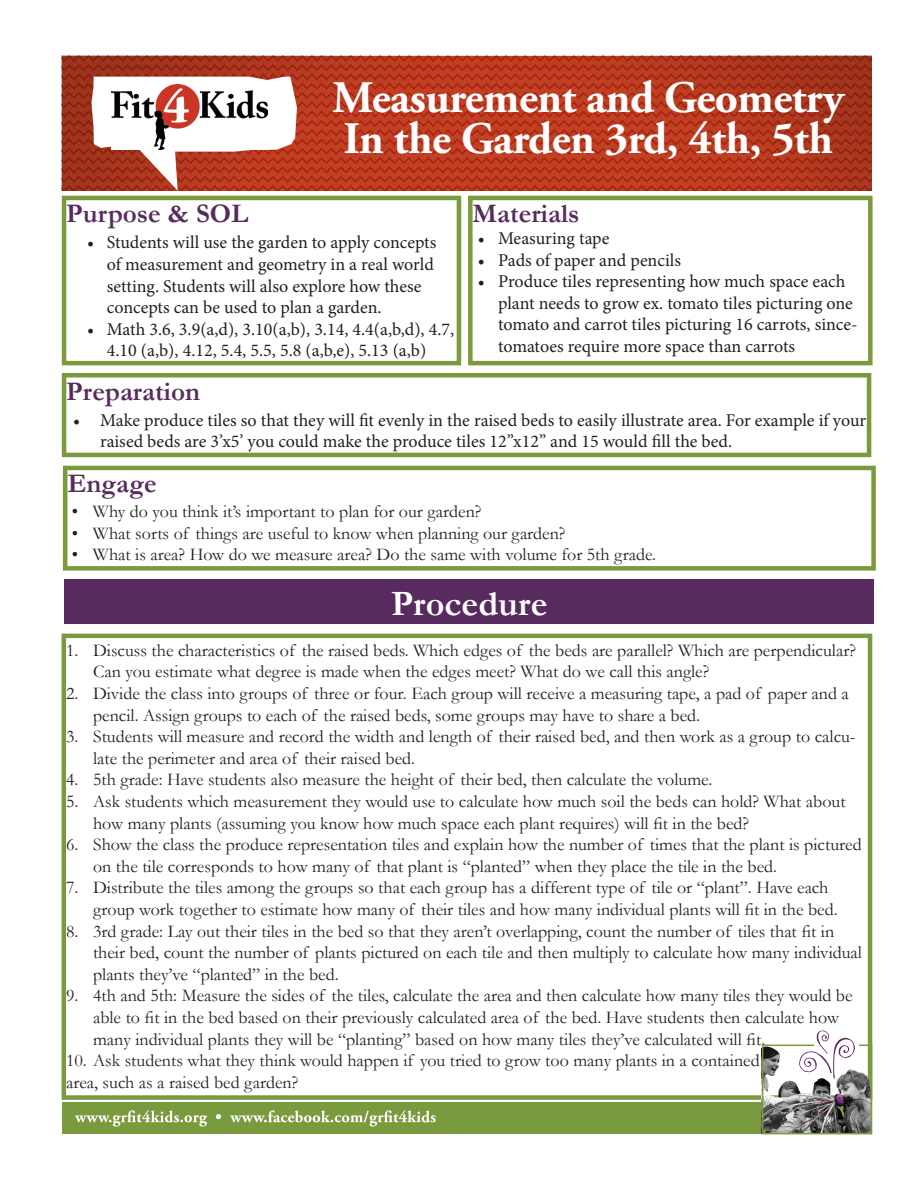
<style>
.page{position:relative;width:918px;height:1188px;background:#fff}
.page>*{position:absolute;margin:0;border:0;box-sizing:border-box;transform-origin:0 0}
.t1{font:700 45px "Adobe Garamond Pro";letter-spacing:-.01em;color:#fff}
.t2{font:700 36px "Garamond";color:#fff}
.t3{font:700 27px "Garamond";color:#582b5f}
.t4{font:18px/21.6px "Garamond";color:#231f20}
.t5{font:18px/21.6px "Minion Pro";color:#231f20}
</style>
<div class="page">
<svg style="left:62px;top:56px;width:810px;height:135px;background:#b3361d"></svg>
<div style="left:62px;top:196px;width:399px;height:169px;border:4px solid #799b3d"></div>
<div style="left:63px;top:466px;width:813px;height:105px;border:4px solid #799b3d"></div>
<div style="left:64px;top:579px;width:810px;height:44px;background:#582b5f"></div>
<svg style="left:61px;top:633px;width:812px;height:469px"></svg>
<div style="left:62px;top:373px;width:809px;height:84px;border:4px solid #799b3d"></div>
<div style="left:468px;top:196px;width:405px;height:169px;border:4px solid #799b3d"></div>
<div style="left:62px;top:1102px;width:810px;height:32px;background:#799b3d"></div>
<img style="left:765px;top:1048px;width:104px;height:83px">
<div style="left:762px;top:1045px;width:110px;height:89px;border:2px solid #799b3d"></div>
<div style="left:815px;top:1043px;width:44px;height:6px;background:#fff"></div>
<svg style="left:799px;top:1031px;width:56px;height:48px"></svg>
<svg style="left:75px;top:1110px;width:361px;height:17px"></svg>
<svg style="left:91px;top:77px;width:206px;height:114px"></svg>
<img style="left:112px;top:85px;width:155px;height:64px">
<p class="t1" style="left:332px;top:72px;width:513px">Measurement and Geometry</p>
<p class="t1" style="left:344px;top:112px;width:491px">In the Garden 3rd, 4th, 5th</p>
<p class="t3" style="left:66px;top:195px;width:184px">Purpose &amp; SOL</p>
<p class="t5" style="left:107px;top:232px;width:331px;text-indent:-20px">• Students will use the garden to apply concepts of measurement and geometry in a real world setting. Students will also explore how these concepts can be used to plan a garden.</p>
<p class="t5" style="left:87px;top:318px;width:368px;text-align:center">• Math 3.6, 3.9(a,d), 3.10(a,b), 3.14, 4.4(a,b,d), 4.7,<br>4.10 (a,b), 4.12, 5.4, 5.5, 5.8 (a,b,e), 5.13 (a,b)</p>
<p class="t3" style="left:473px;top:195px;width:108px">Materials</p>
<p class="t5" style="left:478px;top:228px;width:133px">• Measuring tape</p>
<p class="t5" style="left:478px;top:249px;width:205px">• Pads of paper and pencils</p>
<p class="t5" style="left:498px;top:271px;width:361px;text-indent:-20px">• Produce tiles representing how much space each plant needs to grow ex. tomato tiles picturing one tomato and carrot tiles picturing 16 carrots, since&shy;tomatoes require more space than carrots</p>
<p class="t3" style="left:66px;top:373px;width:135px">Preparation</p>
<p class="t5" style="left:100px;top:409px;width:768px;text-indent:-27px">• Make produce tiles so that they will fit evenly in the raised beds to easily illustrate area. For example if your raised beds are 3’x5’ you could make the produce tiles 12”x12” and 15 would fill the bed.</p>
<p class="t3" style="left:67px;top:465px;width:91px">Engage</p>
<p class="t4" style="left:72px;top:500px;width:411px">• Why do you think it’s important to plan for our garden?</p>
<p class="t4" style="left:72px;top:522px;width:495px">• What sorts of things are useful to know when planning our garden?</p>
<p class="t4" style="left:72px;top:543px;width:586px">• What is area? How do we measure area? Do the same with volume for 5th grade.</p>
<p class="t2" style="left:391px;top:579px;width:158px">Procedure</p>
<p class="t4" style="left:93px;top:639px;width:764px;text-indent:-27px">1. Discuss the characteristics of the raised beds. Which edges of the beds are parallel? Which are perpendicular?<br>Can you estimate what degree is made when the edges meet? What do we call this angle?</p>
<p class="t4" style="left:93px;top:682px;width:757px;text-indent:-27px">2. Divide the class into groups of three or four. Each group will receive a measuring tape, a pad of paper and a pencil. Assign groups to each of the raised beds, some groups may have to share a bed.</p>
<p class="t4" style="left:93px;top:725px;width:764px;text-indent:-27px">3. Students will measure and record the width and length of their raised bed, and then work as a group to calcu&shy;late the perimeter and area of their raised bed.</p>
<p class="t4" style="left:66px;top:769px;width:648px">4. 5th grade: Have students also measure the height of their bed, then calculate the volume.</p>
<p class="t4" style="left:93px;top:790px;width:754px;text-indent:-27px">5. Ask students which measurement they would use to calculate how much soil the beds can hold? What about how many plants (assuming you know how much space each plant requires) will fit in the bed?</p>
<p class="t4" style="left:93px;top:833px;width:770px;text-indent:-27px">6. Show the class the produce representation tiles and explain how the number of times that the plant is pictured on the tile corresponds to how many of that plant is “planted” when they place the tile in the bed.</p>
<p class="t4" style="left:93px;top:877px;width:746px;text-indent:-27px">7. Distribute the tiles among the groups so that each group has a different type of tile or “plant”. Have each group work together to estimate how many of their tiles and how many individual plants will fit in the bed.</p>
<p class="t4" style="left:93px;top:920px;width:771px;text-indent:-27px">8. 3rd grade: Lay out their tiles in the bed so that they aren’t overlapping, count the number of tiles that fit in their bed, count the number of plants pictured on each tile and then multiply to calculate how many individual plants they’ve “planted” in the bed.</p>
<p class="t4" style="left:93px;top:985px;width:761px;text-indent:-27px">9. 4th and 5th: Measure the sides of the tiles, calculate the area and then calculate how many tiles they would be able to fit in the bed based on their previously calculated area of the bed. Have students then calculate how many individual plants they will be “planting” based on how many tiles they’ve calculated will fit.</p>
<p class="t4" style="left:66px;top:1049px;width:695px">10. Ask students what they think would happen if you tried to grow too many plants in a contained</p>
<p class="t4" style="left:66px;top:1071px;width:234px">area, such as a raised bed garden?</p>
</div>
